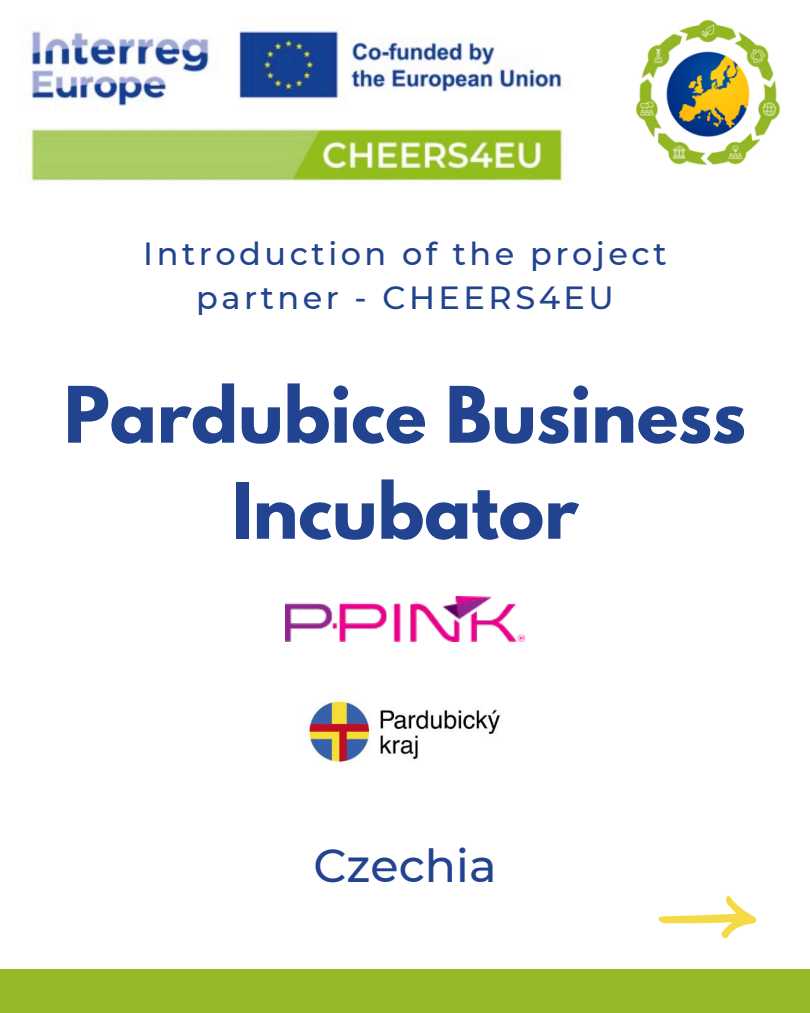
<style>
.page{position:relative;width:810px;height:1013px;background:#fff}
.page>*{position:absolute;margin:0;border:0;box-sizing:border-box;transform-origin:0 0}
.t1{font:700 68.9px/96px "League Spartan";color:#22438f;text-align:center}
.t2{font:500 46px "Montserrat";color:#22438f}
.t3{font:500 32px/44.2px "Montserrat";letter-spacing:.11em;color:#22438f;text-align:center}
</style>
<div class="page">
<img style="left:19px;top:27px;width:545px;height:157px">
<div style="left:0;top:969px;width:810px;height:43px;background:#95b828"></div>
<img style="left:636px;top:19px;width:144px;height:146px">
<img style="left:305px;top:694px;width:196px;height:69px">
<img style="left:286px;top:596px;width:238px;height:45px">
<svg style="left:658px;top:895px;width:99px;height:43px"></svg>
<p class="t3" style="left:143px;top:231px;width:525px">Introduction of the project partner - CHEERS4EU</p>
<p class="t1" style="left:64px;top:376px;width:684px">Pardubice Business<br>Incubator</p>
<h2 class="t2" style="left:313px;top:837px;width:185px">Czechia</h2>
</div>
